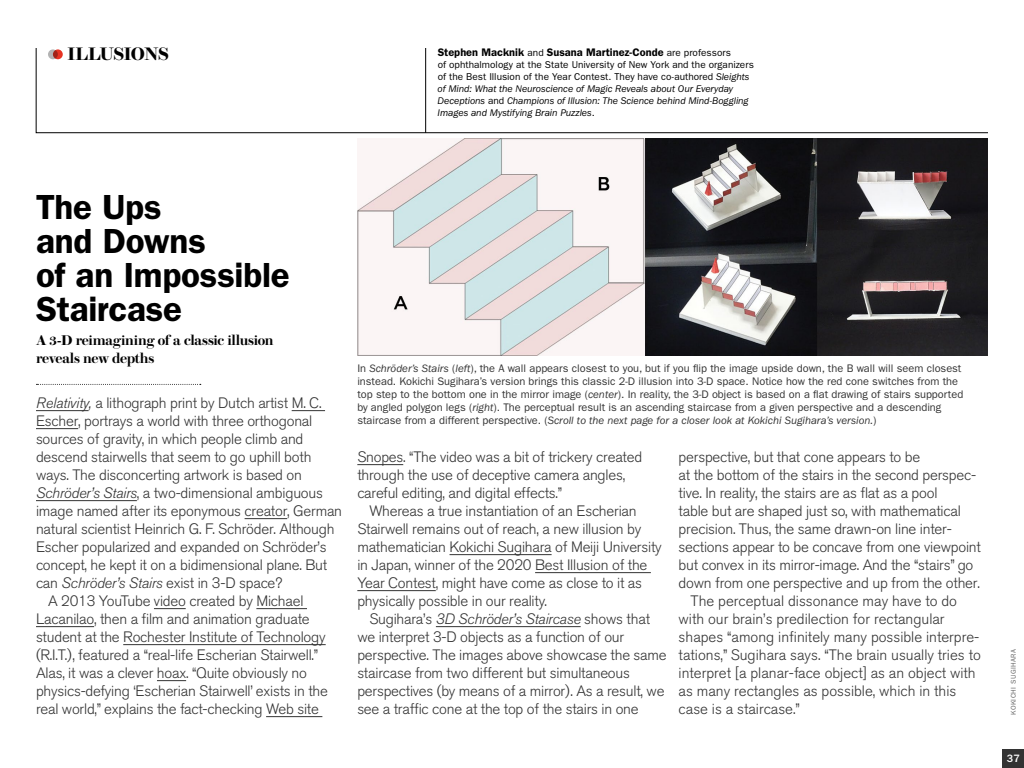
<style>
.page{position:relative;width:1024px;height:768px;background:#fff}
.page>*{position:absolute;margin:0;border:0;box-sizing:border-box;transform-origin:0 0}
.t1{font:600 35px/34px "ITC Franklin Gothic Std";letter-spacing:-.01em;color:#000}
.t2{font:600 18px "Brunel Deck";letter-spacing:-.03em;color:#000}
.t3{font:300 15px/18px "Akzidenz Grotesk BQ";letter-spacing:-.015em;color:#333}
.t4{font:600 14px/18px "Brunel Deck";letter-spacing:-.02em;color:#000}
.t5{font:11px/13px "ITC Franklin Gothic Std";color:#333}
.t6{font:600 11px "ITC Franklin Gothic Std";color:#000}
.t7{font:500 11px "ITC Franklin Gothic Std";color:#fff}
.t8{font:italic 10px/12px "ITC Franklin Gothic Std";letter-spacing:-.005em;color:#000}
.t9{font:7px "ITC Franklin Gothic Std";letter-spacing:.06em;color:#666}
.s1{font-weight:400;font-size:10px}
.s2{font-style:normal}
.s3{font-style:italic}
</style>
<div class="page">
<svg style="left:36px;top:384px;width:165px;height:1px"></svg>
<hr style="left:36px;top:410px;width:53px;height:1px;background:#333">
<hr style="left:292px;top:410px;width:33px;height:1px;background:#333">
<hr style="left:36px;top:428px;width:42px;height:1px;background:#333">
<hr style="left:36px;top:500px;width:101px;height:1px;background:#333">
<hr style="left:245px;top:518px;width:42px;height:1px;background:#333">
<hr style="left:154px;top:608px;width:32px;height:1px;background:#333">
<hr style="left:256px;top:608px;width:51px;height:1px;background:#333">
<hr style="left:36px;top:626px;width:58px;height:1px;background:#333">
<hr style="left:123px;top:644px;width:203px;height:1px;background:#333">
<svg style="left:157px;top:680px;width:29px;height:1px"></svg>
<hr style="left:266px;top:716px;width:56px;height:1px;background:#333">
<hr style="left:357px;top:464px;width:46px;height:1px;background:#333">
<hr style="left:450px;top:554px;width:102px;height:1px;background:#333">
<hr style="left:535px;top:572px;width:116px;height:1px;background:#333">
<hr style="left:357px;top:590px;width:79px;height:1px;background:#333">
<hr style="left:436px;top:626px;width:145px;height:1px;background:#333">
<img style="left:357px;top:139px;width:631px;height:216px">
<div style="left:1003px;top:749px;width:21px;height:19px;background:#333"></div>
<svg style="left:36px;top:48px;width:952px;height:85px"></svg>
<hr style="left:425px;top:48px;width:1px;height:85px;background:#000">
<div style="left:48px;top:49px;width:10px;height:10px;background:#b3b3b3;border-radius:50%"></div>
<svg style="left:53px;top:49px;width:10px;height:10px"></svg>
<p class="t2" style="left:68px;top:44px;width:103px">ILLUSIONS</p>
<p class="t6" style="left:438px;top:45px;width:295px">Stephen Macknik <span class="s1">and</span> Susana Martinez-Conde <span class="s1">are professors</span></p>
<p class="t8" style="left:438px;top:58px;width:318px"><span class="s2">of ophthalmology at the State University of New York and the organizers of the Best Illusion of the Year Contest. They have co-authored</span> Sleights of Mind: What the Neuroscience of Magic Reveals about Our Everyday Deceptions <span class="s2">and</span> Champions of Illusion: The Science behind Mind-Boggling Images and Mystifying Brain Puzzles<span class="s2">.</span></p>
<h1 class="t1" style="left:36px;top:190px;width:255px">The Ups<br>and Downs<br>of an Impossible<br>Staircase</h1>
<p class="t4" style="left:36px;top:331px;width:239px">A 3-D reimagining of a classic illusion reveals new depths</p>
<p class="t3" style="left:36px;top:394px;width:287px"><span class="s3">Relativity,</span> a lithograph print by Dutch artist M. C.</p>
<p class="t3" style="left:36px;top:412px;width:278px">Escher, portrays a world with three orthogonal</p>
<p class="t3" style="left:36px;top:430px;width:269px">sources of gravity, in which people climb and</p>
<p class="t3" style="left:36px;top:448px;width:277px">descend stairwells that seem to go uphill both</p>
<p class="t3" style="left:36px;top:466px;width:268px">ways. The disconcerting artwork is based on</p>
<p class="t3" style="left:36px;top:484px;width:289px"><span class="s3">Schröder’s Stairs</span>, a two-dimensional ambiguous</p>
<p class="t3" style="left:36px;top:502px;width:308px">image named after its eponymous creator, German</p>
<p class="t3" style="left:36px;top:520px;width:300px">natural scientist Heinrich G. F. Schröder. Although</p>
<p class="t3" style="left:36px;top:538px;width:292px">Escher popularized and expanded on Schröder’s</p>
<p class="t3" style="left:36px;top:556px;width:293px">concept, he kept it on a bidimensional plane. But</p>
<p class="t3" style="left:36px;top:574px;width:248px">can <span class="s3">Schröder’s Stairs</span> exist in 3-D space?</p>
<p class="t3" style="left:48px;top:592px;width:257px">A 2013 YouTube video created by Michael</p>
<p class="t3" style="left:36px;top:610px;width:275px">Lacanilao, then a film and animation graduate</p>
<p class="t3" style="left:36px;top:628px;width:291px">student at the Rochester Institute of Technology</p>
<p class="t3" style="left:36px;top:646px;width:284px">(R.I.T.), featured a “real-life Escherian Stairwell.”</p>
<p class="t3" style="left:36px;top:664px;width:273px">Alas, it was a clever hoax. “Quite obviously no</p>
<p class="t3" style="left:36px;top:682px;width:294px">physics-defying ‘Escherian Stairwell’ exists in the</p>
<p class="t3" style="left:36px;top:700px;width:284px">real world,” explains the fact-checking Web site</p>
<p class="t5" style="left:357px;top:361px;width:607px">In <span class="s3">Schröder’s Stairs</span> (<span class="s3">left</span>), the A wall appears closest to you, but if you flip the image upside down, the B wall will seem closest instead. Kokichi Sugihara’s version brings this classic 2-D illusion into 3-D space. Notice how the red cone switches from the top step to the bottom one in the mirror image (<span class="s3">center</span>). In reality, the 3-D object is based on a flat drawing of stairs supported by angled polygon legs (<span class="s3">right</span>). The perceptual result is an ascending staircase from a given perspective and a descending staircase from a different perspective. (<span class="s3">Scroll to the next page for a closer look at Kokichi Sugihara’s version.</span>)</p>
<p class="t3" style="left:357px;top:448px;width:286px">Snopes. “The video was a bit of trickery created through the use of deceptive camera angles, careful editing, and digital effects.”</p>
<p class="t3" style="left:357px;top:502px;width:306px;text-indent:12px">Whereas a true instantiation of an Escherian Stairwell remains out of reach, a new illusion by mathematician Kokichi Sugihara of Meiji University in Japan, winner of the 2020 Best Illusion of the Year Contest, might have come as close to it as physically possible in our reality.</p>
<p class="t3" style="left:357px;top:610px;width:311px;text-indent:12px">Sugihara’s <span class="s3">3D Schröder’s Staircase</span> shows that we interpret 3-D objects as a function of our perspective. The images above showcase the same staircase from two different but simultaneous perspectives (by means of a mirror). As a result, we see a traffic cone at the top of the stairs in one</p>
<p class="t3" style="left:679px;top:448px;width:243px">perspective, but that cone appears to be</p>
<p class="t3" style="left:679px;top:466px;width:299px">at the bottom of the stairs in the second perspec-</p>
<p class="t3" style="left:679px;top:484px;width:260px">tive. In reality, the stairs are as flat as a pool</p>
<p class="t3" style="left:679px;top:502px;width:284px">table but are shaped just so, with mathematical</p>
<p class="t3" style="left:679px;top:520px;width:273px">precision. Thus, the same drawn-on line inter-</p>
<p class="t3" style="left:679px;top:538px;width:304px">sections appear to be concave from one viewpoint</p>
<p class="t3" style="left:679px;top:556px;width:296px">but convex in its mirror-image. And the “stairs” go</p>
<p class="t3" style="left:679px;top:574px;width:303px">down from one perspective and up from the other.</p>
<p class="t3" style="left:691px;top:592px;width:268px">The perceptual dissonance may have to do</p>
<p class="t3" style="left:679px;top:610px;width:267px">with our brain’s predilection for rectangular</p>
<p class="t3" style="left:679px;top:628px;width:302px">shapes “among infinitely many possible interpre-</p>
<p class="t3" style="left:679px;top:646px;width:304px">tations,” Sugihara says. “The brain usually tries to</p>
<p class="t3" style="left:679px;top:664px;width:299px">interpret [a planar-face object] as an object with</p>
<p class="t3" style="left:679px;top:682px;width:279px">as many rectangles as possible, which in this</p>
<p class="t3" style="left:679px;top:700px;width:123px">case is a staircase.”</p>
<p class="t9" style="left:1009px;top:715px;width:68px;rotate:-90deg">KOKICHI SUGIHARA</p>
<p class="t7" style="left:1007px;top:752px;width:14px">37</p>
</div>
